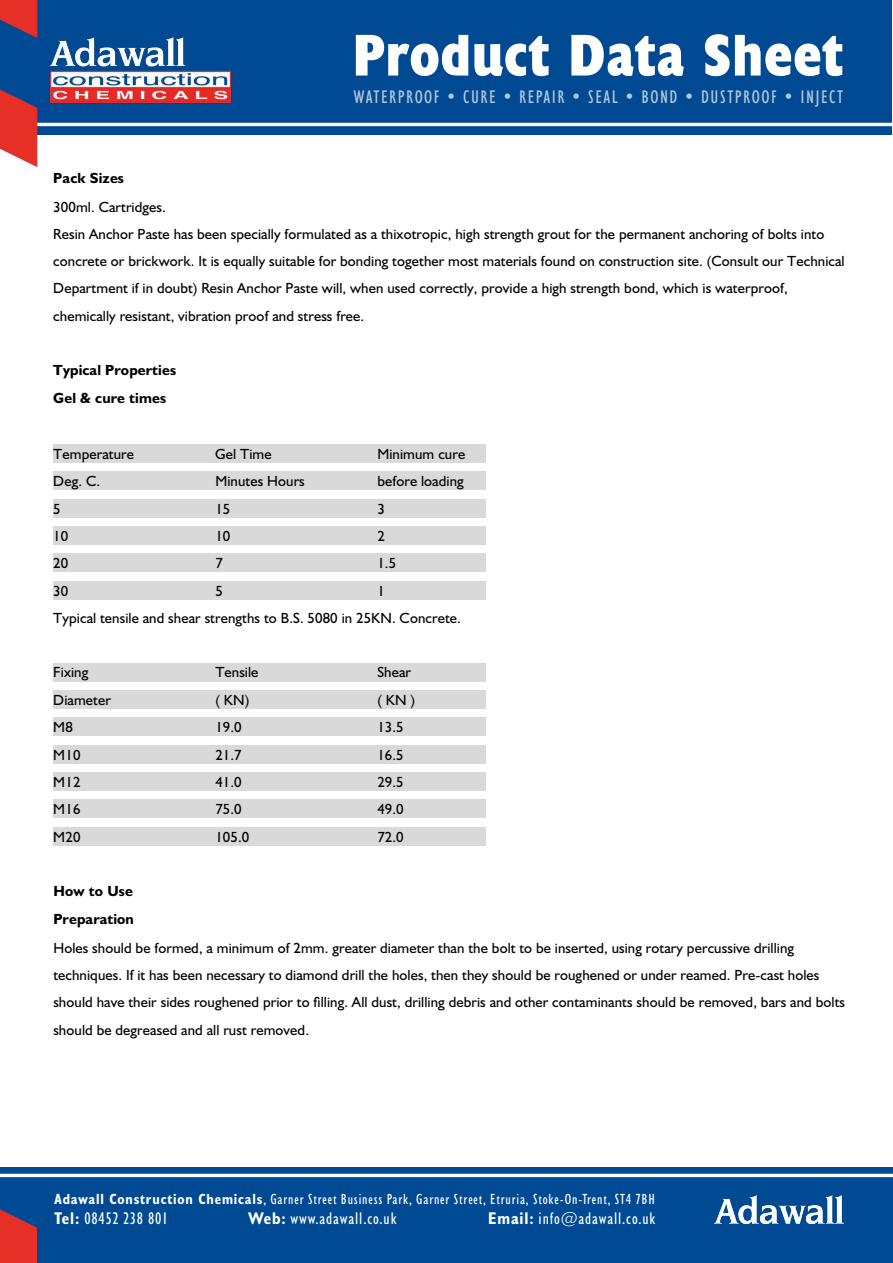
<style>
.page{position:relative;width:893px;height:1263px;background:#fff}
.page>*{position:absolute;margin:0;border:0;box-sizing:border-box;transform-origin:0 0}
.t1{font:700 condensed 59.55px "Humanist 521 BT Xtra";letter-spacing:.01em;color:#fff}
.t2{font:condensed 18.45px "Humanist 521 BT";letter-spacing:.08em;color:#fff}
.t3{font:condensed 16.95px "Humanist 521 BT";letter-spacing:.05em;color:#fff}
.t4{font:condensed 14.85px "Humanist 521 BT";letter-spacing:.055em;color:#fff}
.t5{font:14.7px/27.3px "Humanist 521 BT";letter-spacing:.01em;color:#000}
.t6{font:700 14.7px/28.5px "Humanist 521 BT";letter-spacing:.01em;color:#000}
.s1{font-weight:700}
</style>
<div class="page">
<div style="left:0;top:0;width:892px;height:167px;background:#004a93"></div>
<div style="left:0;top:135px;width:893px;height:101px;background:#fff"></div>
<img style="left:49px;top:37px;width:183px;height:67px">
<hr style="left:0;top:123px;width:893px;height:3px;background:#fff">
<svg style="left:0;top:89px;width:37px;height:78px"></svg>
<svg style="left:0;top:0;width:37px;height:38px"></svg>
<div style="left:0;top:1167px;width:893px;height:96px;background:#004a93"></div>
<hr style="left:0;top:1174px;width:893px;height:3px;background:#fff">
<svg style="left:0;top:1209px;width:37px;height:54px"></svg>
<img style="left:714px;top:1196px;width:129px;height:27px">
<div style="left:53px;top:444px;width:432px;height:18px;background:#d9d9d9"></div>
<div style="left:53px;top:472px;width:432px;height:18px;background:#d9d9d9"></div>
<div style="left:53px;top:499px;width:432px;height:18px;background:#d9d9d9"></div>
<div style="left:53px;top:527px;width:432px;height:18px;background:#d9d9d9"></div>
<div style="left:53px;top:554px;width:432px;height:18px;background:#d9d9d9"></div>
<div style="left:53px;top:581px;width:432px;height:18px;background:#d9d9d9"></div>
<div style="left:53px;top:663px;width:432px;height:18px;background:#d9d9d9"></div>
<div style="left:53px;top:690px;width:432px;height:18px;background:#d9d9d9"></div>
<div style="left:53px;top:718px;width:432px;height:18px;background:#d9d9d9"></div>
<div style="left:53px;top:745px;width:432px;height:18px;background:#d9d9d9"></div>
<div style="left:53px;top:772px;width:432px;height:18px;background:#d9d9d9"></div>
<div style="left:53px;top:800px;width:432px;height:18px;background:#d9d9d9"></div>
<div style="left:53px;top:827px;width:432px;height:18px;background:#d9d9d9"></div>
<h1 class="t1" style="left:352px;top:18px;width:492px">Product Data Sheet</h1>
<p class="t2" style="left:354px;top:86px;width:491px">WATERPROOF • CURE • REPAIR • SEAL • BOND • DUSTPROOF • INJECT</p>
<p class="t6" style="left:53px;top:164px;width:72px">Pack Sizes</p>
<p class="t5" style="left:53px;top:193px;width:793px">300ml. Cartridges.<br>Resin Anchor Paste has been specially formulated as a thixotropic, high strength grout for the permanent anchoring of bolts into concrete or brickwork. It is equally suitable for bonding together most materials found on construction site. (Consult our Technical Department if in doubt) Resin Anchor Paste will, when used correctly, provide a high strength bond, which is waterproof, chemically resistant, vibration proof and stress free.</p>
<p class="t6" style="left:53px;top:355px;width:124px">Typical Properties<br>Gel &amp; cure times</p>
<p class="t5" style="left:53px;top:440px;width:82px">Temperature</p>
<p class="t5" style="left:215px;top:440px;width:58px">Gel Time</p>
<p class="t5" style="left:377px;top:440px;width:89px">Minimum cure</p>
<p class="t5" style="left:53px;top:467px;width:48px">Deg. C.</p>
<p class="t5" style="left:215px;top:467px;width:91px">Minutes Hours</p>
<p class="t5" style="left:377px;top:467px;width:88px">before loading</p>
<p class="t5" style="left:53px;top:495px;width:9px">5</p>
<p class="t5" style="left:215px;top:495px;width:17px">15</p>
<p class="t5" style="left:377px;top:495px;width:9px">3</p>
<p class="t5" style="left:53px;top:522px;width:17px">10</p>
<p class="t5" style="left:215px;top:522px;width:17px">10</p>
<p class="t5" style="left:377px;top:522px;width:9px">2</p>
<p class="t5" style="left:53px;top:549px;width:17px">20</p>
<p class="t5" style="left:215px;top:549px;width:9px">7</p>
<p class="t5" style="left:377px;top:549px;width:20px">1.5</p>
<p class="t5" style="left:53px;top:577px;width:17px">30</p>
<p class="t5" style="left:215px;top:577px;width:9px">5</p>
<p class="t5" style="left:53px;top:577px;width:409px;text-indent:324px">1<br>Typical tensile and shear strengths to B.S. 5080 in 25KN. Concrete.</p>
<p class="t5" style="left:53px;top:658px;width:37px">Fixing</p>
<p class="t5" style="left:215px;top:658px;width:45px">Tensile</p>
<p class="t5" style="left:377px;top:658px;width:35px">Shear</p>
<p class="t5" style="left:53px;top:686px;width:59px">Diameter</p>
<p class="t5" style="left:215px;top:686px;width:35px">( KN)</p>
<p class="t5" style="left:377px;top:686px;width:39px">( KN )</p>
<p class="t5" style="left:53px;top:713px;width:21px">M8</p>
<p class="t5" style="left:215px;top:713px;width:28px">19.0</p>
<p class="t5" style="left:377px;top:713px;width:28px">13.5</p>
<p class="t5" style="left:53px;top:741px;width:29px">M10</p>
<p class="t5" style="left:215px;top:741px;width:28px">21.7</p>
<p class="t5" style="left:377px;top:741px;width:28px">16.5</p>
<p class="t5" style="left:53px;top:768px;width:29px">M12</p>
<p class="t5" style="left:215px;top:768px;width:28px">41.0</p>
<p class="t5" style="left:377px;top:768px;width:28px">29.5</p>
<p class="t5" style="left:53px;top:795px;width:29px">M16</p>
<p class="t5" style="left:215px;top:795px;width:28px">75.0</p>
<p class="t5" style="left:377px;top:795px;width:28px">49.0</p>
<p class="t5" style="left:53px;top:823px;width:29px">M20</p>
<p class="t5" style="left:215px;top:823px;width:35px">105.0</p>
<p class="t5" style="left:377px;top:823px;width:28px">72.0</p>
<p class="t6" style="left:53px;top:877px;width:82px;line-height:28px">How to Use<br>Preparation</p>
<p class="t5" style="left:53px;top:934px;width:793px">Holes should be formed, a minimum of 2mm. greater diameter than the bolt to be inserted, using rotary percussive drilling techniques. If it has been necessary to diamond drill the holes, then they should be roughened or under reamed. Pre-cast holes should have their sides roughened prior to filling. All dust, drilling debris and other contaminants should be removed, bars and bolts should be degreased and all rust removed.</p>
<p class="t4" style="left:55px;top:1190px;width:602px"><span class="s1">Adawall Construction Chemicals</span>, Garner Street Business Park, Garner Street, Etruria, Stoke-On-Trent, ST4 7BH</p>
<p class="t3" style="left:55px;top:1209px;width:114px"><span class="s1">Tel:</span> 08452 238 801</p>
<p class="t3" style="left:249px;top:1209px;width:149px"><span class="s1">Web:</span> www.adawall.co.uk</p>
<p class="t3" style="left:488px;top:1209px;width:169px"><span class="s1">Email:</span> info@adawall.co.uk</p>
</div>
